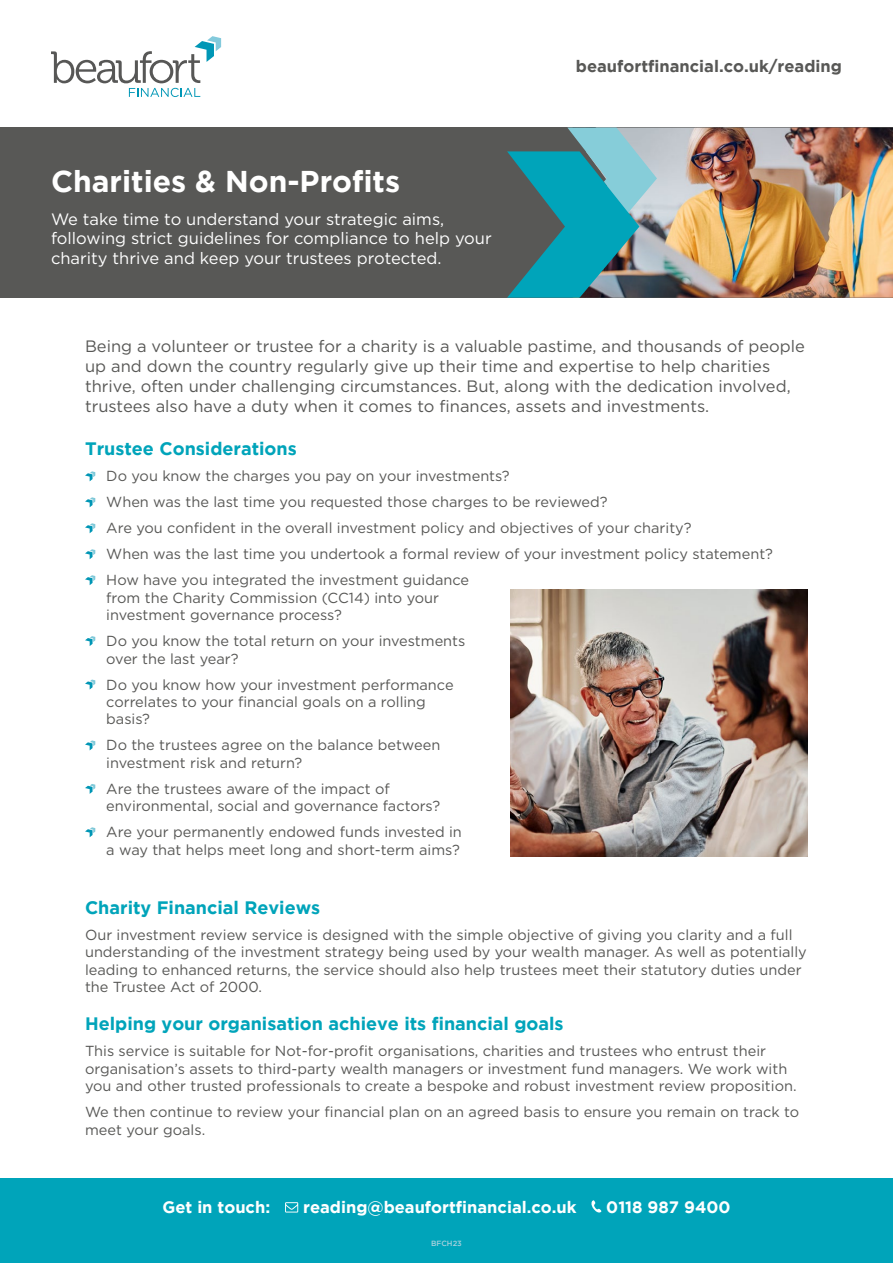
<style>
.page{position:relative;width:893px;height:1263px;background:#fff}
.page>*{position:absolute;margin:0;border:0;box-sizing:border-box;transform-origin:0 0}
.t1{font:700 30px "Gotham";color:#fff}
.t2{font:700 18px "Gotham";color:#00a4ba}
.t3{font:16.5px/19.8px "Gotham";color:#585856}
.t4{font:16.5px/19.8px "Gotham";color:#fff}
.t5{font:700 16.5px "Gotham";color:#fff}
.t6{font:700 16.5px "Gotham";color:#585856}
.t7{font:14.55px/17.4px "Gotham";color:#585856}
.t8{font:500 7.5px "Gotham";color:#a9d1dd}
</style>
<div class="page">
<div style="left:0;top:1178px;width:893px;height:85px;background:#00a4ba"></div>
<svg style="left:285px;top:1202px;width:13px;height:10px"></svg>
<svg style="left:591px;top:1200px;width:11px;height:13px"></svg>
<svg style="left:85px;top:471px;width:10px;height:10px"></svg>
<svg style="left:85px;top:497px;width:10px;height:10px"></svg>
<svg style="left:85px;top:523px;width:10px;height:10px"></svg>
<svg style="left:85px;top:549px;width:10px;height:10px"></svg>
<svg style="left:85px;top:575px;width:10px;height:10px"></svg>
<svg style="left:85px;top:636px;width:10px;height:10px"></svg>
<svg style="left:85px;top:679px;width:10px;height:10px"></svg>
<svg style="left:85px;top:740px;width:10px;height:10px"></svg>
<svg style="left:85px;top:784px;width:10px;height:10px"></svg>
<svg style="left:85px;top:827px;width:10px;height:10px"></svg>
<img style="left:510px;top:590px;width:298px;height:267px">
<div style="left:0;top:128px;width:893px;height:170px;background:#585856"></div>
<img style="left:657px;top:128px;width:236px;height:170px">
<svg style="left:51px;top:36px;width:170px;height:61px"></svg>
<svg style="left:507px;top:128px;width:150px;height:170px"></svg>
<h1 class="t1" style="left:51px;top:164px;width:351px">Charities &amp; Non-Profits</h1>
<p class="t4" style="left:51px;top:209px;width:442px">We take time to understand your strategic aims, following strict guidelines for compliance to help your charity thrive and keep your trustees protected.</p>
<p class="t6" style="left:576px;top:57px;width:267px">beaufortfinancial.co.uk/reading</p>
<p class="t3" style="left:85px;top:336px;width:721px">Being a volunteer or trustee for a charity is a valuable pastime, and thousands of people up and down the country regularly give up their time and expertise to help charities thrive, often under challenging circumstances. But, along with the dedication involved, trustees also have a duty when it comes to finances, assets and investments.</p>
<p class="t2" style="left:85px;top:439px;width:213px">Trustee Considerations</p>
<p class="t7" style="left:106px;top:463px;width:668px;line-height:26px">Do you know the charges you pay on your investments?<br>When was the last time you requested those charges to be reviewed?<br>Are you confident in the overall investment policy and objectives of your charity?<br>When was the last time you undertook a formal review of your investment policy statement?<br>How have you integrated the investment guidance</p>
<p class="t7" style="left:106px;top:589px;width:334px">from the Charity Commission (CC14) into your investment governance process?</p>
<p class="t7" style="left:106px;top:632px;width:361px">Do you know the total return on your investments over the last year?</p>
<p class="t7" style="left:106px;top:675px;width:349px">Do you know how your investment performance correlates to your financial goals on a rolling basis?</p>
<p class="t7" style="left:106px;top:736px;width:335px">Do the trustees agree on the balance between investment risk and return?</p>
<p class="t7" style="left:106px;top:780px;width:335px">Are the trustees aware of the impact of environmental, social and governance factors?</p>
<p class="t7" style="left:106px;top:823px;width:357px">Are your permanently endowed funds invested in a way that helps meet long and short-term aims?</p>
<p class="t2" style="left:85px;top:897px;width:237px">Charity Financial Reviews</p>
<p class="t7" style="left:85px;top:925px;width:723px">Our investment review service is designed with the simple objective of giving you clarity and a full understanding of the investment strategy being used by your wealth manager. As well as potentially leading to enhanced returns, the service should also help trustees meet their statutory duties under the Trustee Act of 2000.</p>
<p class="t2" style="left:85px;top:1013px;width:480px">Helping your organisation achieve its financial goals</p>
<p class="t7" style="left:85px;top:1042px;width:713px">This service is suitable for Not-for-profit organisations, charities and trustees who entrust their organisation’s assets to third-party wealth managers or investment fund managers. We work with you and other trusted professionals to create a bespoke and robust investment review proposition.</p>
<p class="t7" style="left:85px;top:1103px;width:716px">We then continue to review your financial plan on an agreed basis to ensure you remain on track to meet your goals.</p>
<p class="t5" style="left:162px;top:1197px;width:109px">Get in touch:</p>
<p class="t5" style="left:303px;top:1197px;width:275px">reading@beaufortfinancial.co.uk</p>
<p class="t5" style="left:606px;top:1197px;width:126px">0118 987 9400</p>
<p class="t8" style="left:431px;top:1238px;width:32px">BFCH23</p>
</div>
